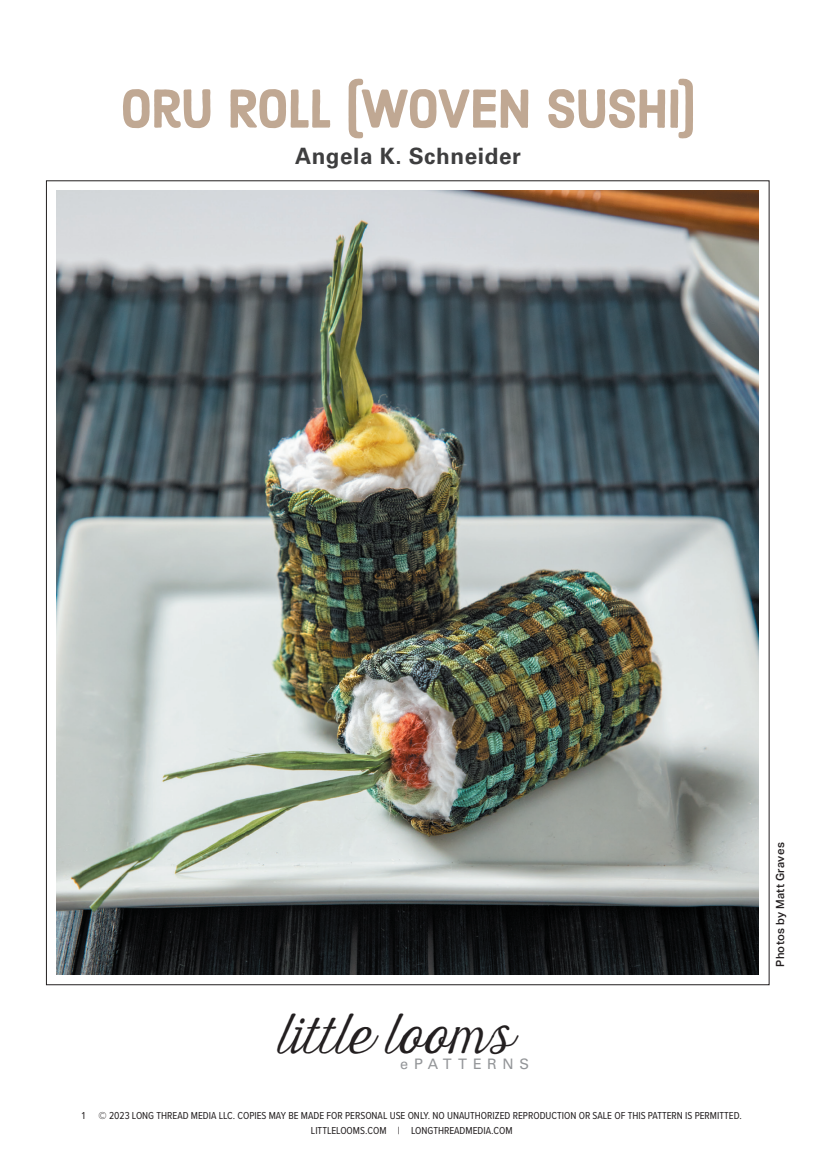
<style>
.page{position:relative;width:837px;height:1161px;background:#fff}
.page>*{position:absolute;margin:0;border:0;box-sizing:border-box;transform-origin:0 0}
.t1{font:54px "Harman Sans";letter-spacing:-.025em;color:#c0a893}
.t2{font:49.95px "Harman Script";color:#231f20}
.t3{font:700 22.5px "Univers LT Std";letter-spacing:.025em;color:#3e3e3f}
.t4{font:14.4px "Univers LT Std";letter-spacing:.395em;color:#939598}
.t5{font:500 11.25px "Aktiv Grotesk";letter-spacing:.03em;color:#231f20}
.t6{font:10.5px/15px "Proxima Nova Cond";color:#231f20}
</style>
<div class="page">
<img style="left:57px;top:191px;width:702px;height:784px">
<h1 class="t1" style="left:120px;top:75px;width:577px">ORU ROLL (WOVEN SUSHI)</h1>
<h3 class="t3" style="left:295px;top:142px;width:227px">Angela K. Schneider</h3>
<h2 class="t2" style="left:276px;top:1006px;width:236px">little looms</h2>
<h3 class="t4" style="left:400px;top:1056px;width:131px">ePATTERNS</h3>
<p class="t6" style="left:82px;top:1108px;width:5px">1</p>
<p class="t6" style="left:311px;top:1108px;width:432px;text-indent:-212px">© 2023 LONG THREAD MEDIA LLC. COPIES MAY BE MADE FOR PERSONAL USE ONLY. NO UNAUTHORIZED REPRODUCTION OR SALE OF THIS PATTERN IS PERMITTED.<br>LITTLELOOMS.COM | LONGTHREADMEDIA.COM</p>
<p class="t5" style="left:774px;top:967px;width:126px;rotate:-90deg">Photos by Matt Graves</p>
</div>
